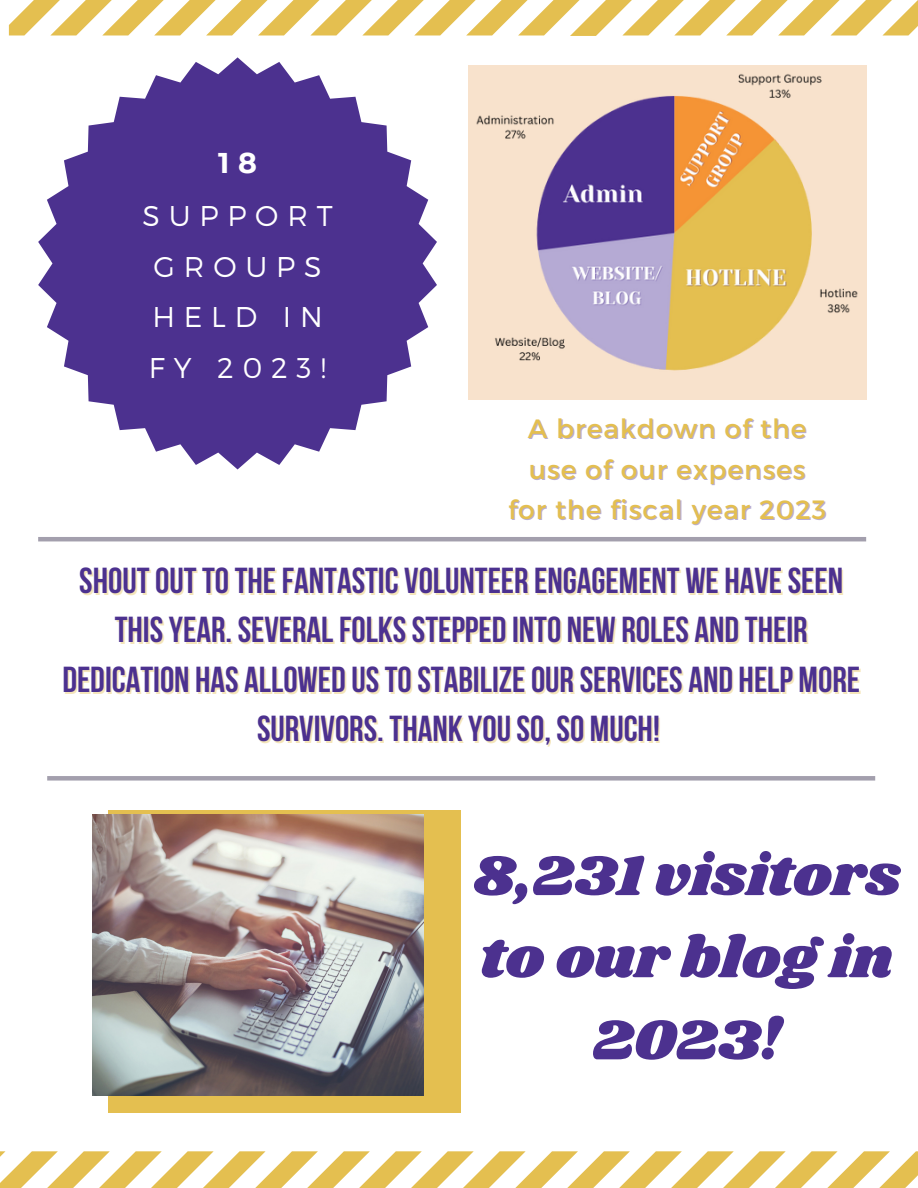
<style>
.page{position:relative;width:918px;height:1188px;background:#fff}
.page>*{position:absolute;margin:0;border:0;box-sizing:border-box;transform-origin:0 0}
.t1{font:58.8px/82.2px "Shrikhand";color:#4c318f;text-align:center}
.t2{font:700 36px/49.5px "Bebas Neue";color:#4c318f;text-align:center}
.t3{font:300 28.5px/51.2px "Montserrat";letter-spacing:.31em;color:#fff;text-align:center}
.t4{font:26.4px/40.5px "Montserrat";letter-spacing:.04em;color:#e4bf50;text-align:center}
.s1{font-weight:700}
</style>
<div class="page">
<img style="left:468px;top:65px;width:398px;height:335px">
<div style="left:109px;top:811px;width:352px;height:302px;background:#e4bf50"></div>
<img style="left:92px;top:815px;width:331px;height:281px">
<svg style="left:9px;top:0;width:909px;height:35px"></svg>
<svg style="left:0;top:1151px;width:918px;height:37px"></svg>
<svg style="left:38px;top:57px;width:399px;height:412px;fill:#4c318f"></svg>
<hr style="left:38px;top:537px;width:828px;height:4px;background:#a39fad">
<div style="left:47px;top:776px;width:828px;height:5px;background:#a39fad"></div>
<p class="t3" style="left:142px;top:136px;width:192px"><span class="s1">1 8<br></span>SUPPORT<br>GROUPS<br>HELD IN<br>FY 2023!</p>
<p class="t4" style="left:508px;top:407px;width:320px">A breakdown of the use of our expenses for the fiscal year 2023</p>
<p class="t2" style="left:62px;top:559px;width:799px">SHOUTOUT TO THE FANTASTIC VOLUNTEER ENGAGEMENT WE HAVE SEEN THIS YEAR.SEVERALFOLKS STEPPED INTO NEW ROLES AND THEIR DEDICATION HAS ALLOWED USTO STABILIZEOUR SERVICES AND HELP MORE SURVIVORS. THANK YOU SO, SO MUCH!</p>
<p class="t1" style="left:473px;top:837px;width:429px">8,231 visitors to our blog in<br>2023!</p>
</div>
